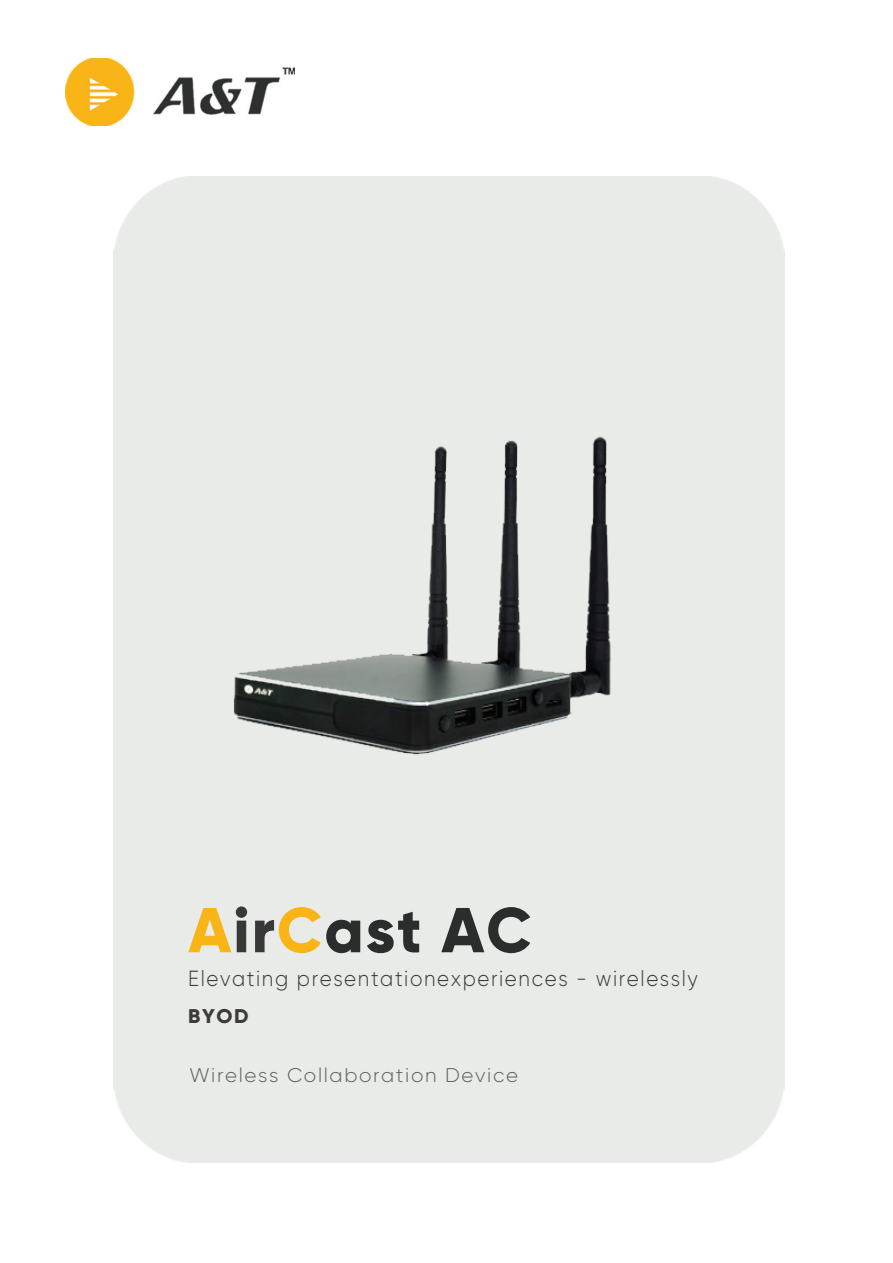
<style>
.page{position:relative;width:893px;height:1263px;background:#fff}
.page>*{position:absolute;margin:0;border:0;box-sizing:border-box;transform-origin:0 0}
.t1{font:800 63.3px "Gilroy";letter-spacing:.03em;color:#2b2c2c}
.t2{font:300 21.9px "Gilroy";letter-spacing:.08em;color:#3c3b3b;scale:.93 1}
.t3{font:300 19.8px "Gilroy";letter-spacing:.08em;color:#606160}
.t4{font:800 19.8px "Gilroy";color:#3c3b3b}
.s1{color:#f9b416}
.s2{color:#373837}
</style>
<div class="page">
<img style="left:65px;top:58px;width:229px;height:67px">
<img style="left:209px;top:418px;width:439px;height:360px">
<h1 class="t1" style="left:188px;top:890px;width:345px"><span class="s1">A</span><span class="s2">ir</span><span class="s1">C</span>ast AC</h1>
<p class="t2" style="left:188px;top:965px;width:550px">Elevating presentationexperiences - wirelessly</p>
<p class="t4" style="left:188px;top:1004px;width:62px">BYOD</p>
<p class="t3" style="left:189px;top:1063px;width:330px">Wireless Collaboration Device</p>
</div>
